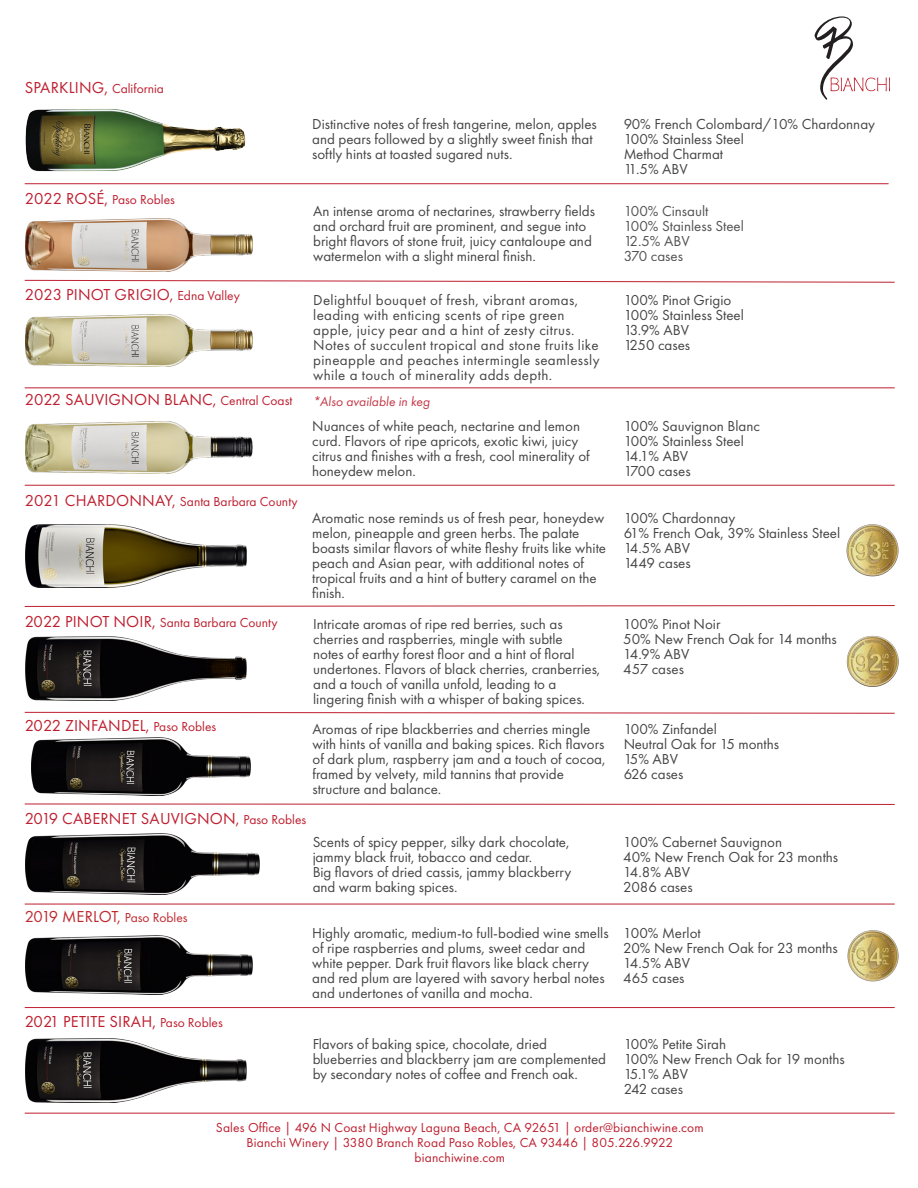
<style>
.page{position:relative;width:918px;height:1188px;background:#fff}
.page>*{position:absolute;margin:0;border:0;box-sizing:border-box;transform-origin:0 0}
.t1{font:16.5px "Futura PT";letter-spacing:.01em;color:#be1f2f}
.t2{font:16.5px "Futura PT";letter-spacing:.01em;color:#be2031}
.t3{font:16.5px "Futura PT";letter-spacing:-.025em;color:#bf282e}
.t4{font:15px/15px "Futura PT";color:#312f30}
.t5{font:15px/15px "Futura PT";letter-spacing:.025em;color:#312f30}
.t6{font:15px/15px "Futura PT";color:#3e3e3f}
.t7{font:13.5px "Futura PT";letter-spacing:.01em;color:#be1f2f}
.t8{font:13.5px "Futura PT";color:#be2031}
.t9{font:italic 13.5px "Futura PT";color:#be2031}
.s1{font-size:13.5px}
.s2{font-size:16.5px}
.s3{color:#be2031}
.s4{font-size:16.5px;color:#be2031}
</style>
<div class="page">
<img style="left:26px;top:524px;width:220px;height:64px">
<img style="left:26px;top:935px;width:226px;height:60px">
<img style="left:26px;top:636px;width:220px;height:64px">
<img style="left:26px;top:421px;width:226px;height:52px">
<img style="left:31px;top:738px;width:220px;height:57px">
<img style="left:26px;top:219px;width:226px;height:52px">
<img style="left:26px;top:314px;width:226px;height:53px">
<img style="left:25px;top:109px;width:221px;height:63px">
<hr style="left:25px;top:183px;width:864px;height:1px;background:#be1f2f">
<svg style="left:24px;top:280px;width:871px;height:3px"></svg>
<hr style="left:25px;top:387px;width:870px;height:1px;background:#be1f2f">
<hr style="left:25px;top:485px;width:870px;height:1px;background:#be1f2f">
<svg style="left:24px;top:605px;width:871px;height:2px"></svg>
<svg style="left:24px;top:712px;width:871px;height:2px"></svg>
<svg style="left:24px;top:803px;width:871px;height:2px"></svg>
<hr style="left:25px;top:1007px;width:870px;height:1px;background:#be1f2f">
<hr style="left:25px;top:1113px;width:870px;height:1px;background:#be1f2f">
<svg style="left:815px;top:16px;width:75px;height:84px"></svg>
<img style="left:847px;top:524px;width:52px;height:52px">
<hr style="left:25px;top:904px;width:870px;height:1px;background:#be1f2f">
<img style="left:847px;top:930px;width:52px;height:51px">
<img style="left:26px;top:834px;width:233px;height:61px">
<img style="left:26px;top:1039px;width:220px;height:63px">
<img style="left:847px;top:635px;width:52px;height:52px">
<p class="t1" style="left:25px;top:78px;width:141px">SPARKLING, <span class="s1">California</span></p>
<p class="t8" style="left:25px;top:192px;width:152px"><span class="s2">2022 ROSÉ,</span> Paso Robles</p>
<p class="t4" style="left:312px;top:116px;width:286px">Distinctive notes of fresh tangerine, melon, apples and pears followed by a slightly sweet finish that softly hints at toasted sugared nuts.</p>
<p class="t4" style="left:623px;top:116px;width:253px">90% French Colombard/10% Chardonnay<br>100% Stainless Steel<br>Method Charmat<br>11.5% ABV</p>
<p class="t4" style="left:313px;top:203px;width:283px">An intense aroma of nectarines, strawberry fields and orchard fruit are prominent, and segue into bright flavors of stone fruit, juicy cantaloupe and watermelon with a slight mineral finish.</p>
<p class="t6" style="left:623px;top:203px;width:122px">100% Cinsault<br>100% Stainless Steel<br>12.5% ABV<br>370 cases</p>
<p class="t2" style="left:25px;top:285px;width:217px">2023 PINOT GRIGIO, <span class="s1">Edna Valley</span></p>
<p class="t5" style="left:313px;top:292px;width:288px">Delightful bouquet of fresh, vibrant aromas, leading with enticing scents of ripe green apple, juicy pear and a hint of zesty citrus.<br>Notes of succulent tropical and stone fruits like pineapple and peaches intermingle seamlessly while a touch of minerality adds depth.</p>
<p class="t4" style="left:623px;top:292px;width:122px">100% Pinot Grigio<br>100% Stainless Steel<br>13.9% ABV<br>1250 cases</p>
<p class="t4" style="left:312px;top:419px;width:279px">Nuances of white peach, nectarine and lemon curd. Flavors of ripe apricots, exotic kiwi, juicy citrus and finishes with a fresh, cool minerality of honeydew melon.</p>
<p class="t4" style="left:623px;top:419px;width:138px">100% Sauvignon Blanc<br>100% Stainless Steel<br>14.1% ABV<br>1700 cases</p>
<p class="t4" style="left:312px;top:510px;width:295px">Aromatic nose reminds us of fresh pear, honeydew melon, pineapple and green herbs. The palate boasts similar flavors of white fleshy fruits like white peach and Asian pear, with additional notes of tropical fruits and a hint of buttery caramel on the finish.</p>
<p class="t4" style="left:623px;top:510px;width:218px">100% Chardonnay<br>61% French Oak, 39% Stainless Steel<br>14.5% ABV<br>1449 cases</p>
<p class="t4" style="left:313px;top:617px;width:289px">Intricate aromas of ripe red berries, such as cherries and raspberries, mingle with subtle<br>notes of earthy forest floor and a hint of floral undertones. Flavors of black cherries, cranberries, and a touch of vanilla unfold, leading to a lingering finish with a whisper of baking spices.</p>
<p class="t4" style="left:623px;top:617px;width:215px">100% Pinot Noir<br>50% New French Oak for 14 months<br>14.9% ABV<br>457 cases</p>
<p class="t1" style="left:25px;top:390px;width:269px"><span class="s3">2022</span> SAUVIGNON BLANC, <span class="s1">Central Coast</span></p>
<p class="t9" style="left:312px;top:394px;width:119px">*Also available in keg</p>
<p class="t7" style="left:25px;top:493px;width:275px"><span class="s4">2021</span> <span class="s2">CHARDONNAY,</span> Santa Barbara County</p>
<p class="t7" style="left:25px;top:615px;width:255px"><span class="s2">2022 PINOT NOIR,</span> Santa Barbara County</p>
<p class="t1" style="left:25px;top:716px;width:193px">2022 ZINFANDEL, <span class="s1">Paso Robles</span></p>
<p class="t4" style="left:312px;top:722px;width:295px">Aromas of ripe blackberries and cherries mingle with hints of vanilla and baking spices. Rich flavors of dark plum, raspberry jam and a touch of cocoa, framed by velvety, mild tannins that provide structure and balance.</p>
<p class="t4" style="left:623px;top:722px;width:157px">100% Zinfandel<br>Neutral Oak for 15 months<br>15% ABV<br>626 cases</p>
<p class="t1" style="left:25px;top:809px;width:283px">2019 CABERNET SAUVIGNON, <span class="s1">Paso Robles</span></p>
<p class="t3" style="left:25px;top:907px;width:164px">2019 MERLOT, <span class="s1">Paso Robles</span></p>
<p class="t1" style="left:25px;top:1011px;width:200px">2021 PETITE SIRAH, <span class="s1">Paso Robles</span></p>
<p class="t4" style="left:312px;top:834px;width:260px">Scents of spicy pepper, silky dark chocolate, jammy black fruit, tobacco and cedar.<br>Big flavors of dried cassis, jammy blackberry and warm baking spices.</p>
<p class="t4" style="left:623px;top:834px;width:216px">100% Cabernet Sauvignon<br>40% New French Oak for 23 months<br>14.8% ABV<br>2086 cases</p>
<p class="t4" style="left:312px;top:925px;width:298px">Highly aromatic, medium-to full-bodied wine smells of ripe raspberries and plums, sweet cedar and white pepper. Dark fruit flavors like black cherry and red plum are layered with savory herbal notes and undertones of vanilla and mocha.</p>
<p class="t4" style="left:623px;top:925px;width:216px">100% Merlot<br>20% New French Oak for 23 months<br>14.5% ABV<br>465 cases</p>
<p class="t4" style="left:312px;top:1036px;width:295px">Flavors of baking spice, chocolate, dried blueberries and blackberry jam are complemented by secondary notes of coffee and French oak.</p>
<p class="t4" style="left:623px;top:1036px;width:223px">100% Petite Sirah<br>100% New French Oak for 19 months<br>15.1% ABV<br>242 cases</p>
<p class="t7" style="left:216px;top:1119px;width:489px">Sales Office | 496 N Coast Highway Laguna Beach, CA 92651 | order@bianchiwine.com</p>
<p class="t7" style="left:247px;top:1134px;width:428px">Bianchi Winery | 3380 Branch Road Paso Robles, CA 93446 | 805.226.9922</p>
<p class="t7" style="left:415px;top:1149px;width:92px">bianchiwine.com</p>
</div>
